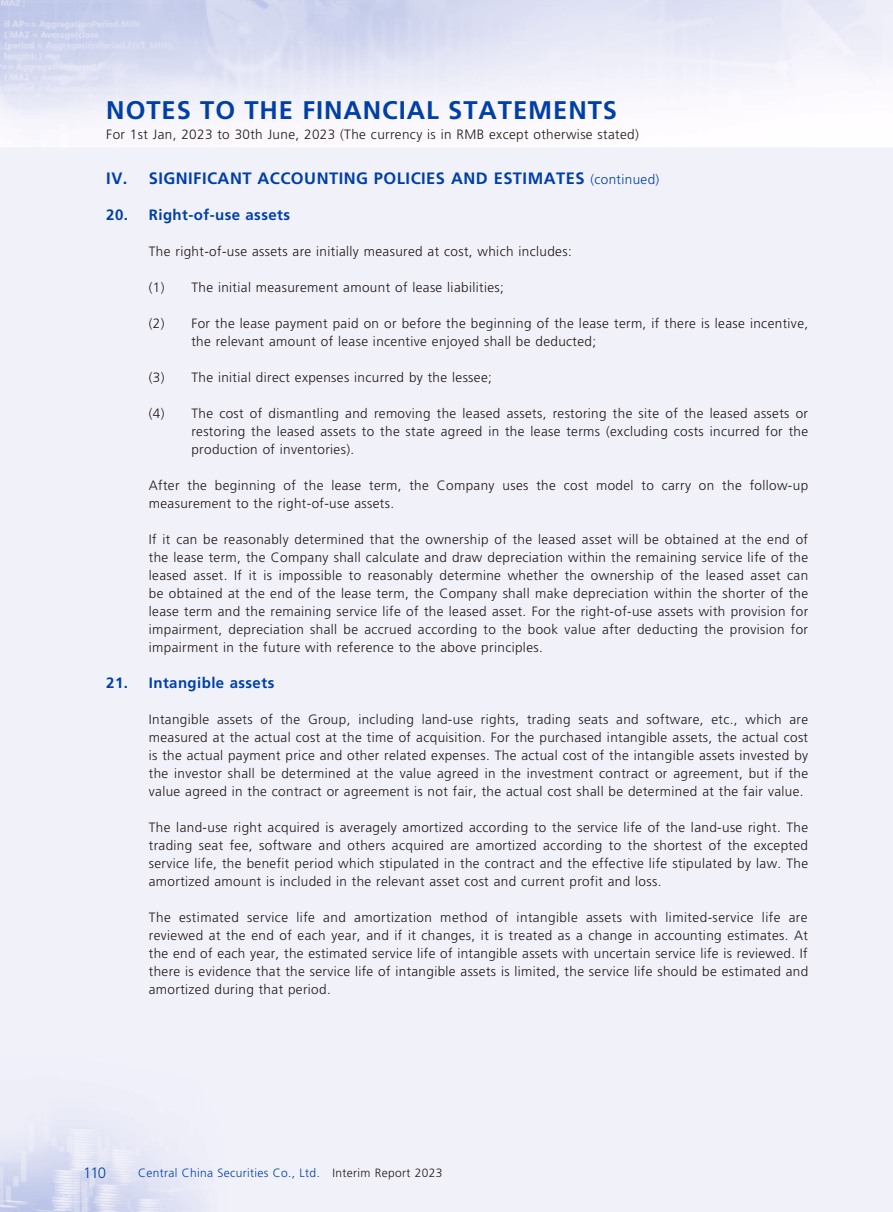
<style>
.page{position:relative;width:893px;height:1212px;background:#fff}
.page>*{position:absolute;margin:0;border:0;box-sizing:border-box;transform-origin:0 0}
.t1{font:700 25.5px "Frutiger LT Std";letter-spacing:.04em;color:#0040a6}
.t2{font:700 16.5px "Frutiger LT Std";letter-spacing:.03em;color:#0040a6}
.t3{font:700 15px "Frutiger LT Std";letter-spacing:.03em;color:#0040a6}
.t4{font:300 15px "Frutiger LT Std";color:#0040a6}
.t5{font:300 13.5px/18px "Frutiger LT Std";letter-spacing:.03em;color:#231916;text-align:justify}
.t6{font:300 12px "Frutiger LT Std";letter-spacing:.03em;color:#0040a6}
.s1{font-weight:300;font-size:13.5px}
.s2{color:#231916}
</style>
<div class="page">
<h1 class="t1" style="left:106px;top:95px;width:512px">NOTES TO THE FINANCIAL STATEMENTS</h1>
<p class="t5" style="left:106px;top:126px;width:534px">For 1st Jan, 2023 to 30th June, 2023 (The currency is in RMB except otherwise stated)</p>
<p class="t2" style="left:106px;top:168px;width:555px">IV. SIGNIFICANT ACCOUNTING POLICIES AND ESTIMATES <span class="s1">(continued)</span></p>
<p class="t3" style="left:106px;top:206px;width:185px">20. Right-of-use assets</p>
<p class="t5" style="left:149px;top:242px;width:424px">The right-of-use assets are initially measured at cost, which includes:</p>
<p class="t5" style="left:149px;top:278px;width:357px">(1) The initial measurement amount of lease liabilities;</p>
<p class="t5" style="left:191px;top:314px;width:618px;text-indent:-43px">(2) For the lease payment paid on or before the beginning of the lease term, if there is lease incentive, the relevant amount of lease incentive enjoyed shall be deducted;</p>
<p class="t5" style="left:149px;top:368px;width:345px">(3) The initial direct expenses incurred by the lessee;</p>
<p class="t5" style="left:191px;top:404px;width:618px;text-indent:-43px">(4) The cost of dismantling and removing the leased assets, restoring the site of the leased assets or restoring the leased assets to the state agreed in the lease terms (excluding costs incurred for the production of inventories).</p>
<p class="t5" style="left:149px;top:476px;width:661px">After the beginning of the lease term, the Company uses the cost model to carry on the follow-up measurement to the right-of-use assets.</p>
<p class="t5" style="left:149px;top:530px;width:661px">If it can be reasonably determined that the ownership of the leased asset will be obtained at the end of the lease term, the Company shall calculate and draw depreciation within the remaining service life of the leased asset. If it is impossible to reasonably determine whether the ownership of the leased asset can be obtained at the end of the lease term, the Company shall make depreciation within the shorter of the lease term and the remaining service life of the leased asset. For the right-of-use assets with provision for impairment, depreciation shall be accrued according to the book value after deducting the provision for impairment in the future with reference to the above principles.</p>
<p class="t3" style="left:106px;top:674px;width:170px">21. Intangible assets</p>
<p class="t5" style="left:149px;top:710px;width:661px">Intangible assets of the Group, including land-use rights, trading seats and software, etc., which are measured at the actual cost at the time of acquisition. For the purchased intangible assets, the actual cost is the actual payment price and other related expenses. The actual cost of the intangible assets invested by the investor shall be determined at the value agreed in the investment contract or agreement, but if the value agreed in the contract or agreement is not fair, the actual cost shall be determined at the fair value.</p>
<p class="t5" style="left:149px;top:818px;width:661px">The land-use right acquired is averagely amortized according to the service life of the land-use right. The trading seat fee, software and others acquired are amortized according to the shortest of the excepted service life, the benefit period which stipulated in the contract and the effective life stipulated by law. The amortized amount is included in the relevant asset cost and current profit and loss.</p>
<p class="t5" style="left:149px;top:908px;width:661px">The estimated service life and amortization method of intangible assets with limited-service life are reviewed at the end of each year, and if it changes, it is treated as a change in accounting estimates. At the end of each year, the estimated service life of intangible assets with uncertain service life is reviewed. If there is evidence that the service life of intangible assets is limited, the service life should be estimated and amortized during that period.</p>
<p class="t4" style="left:83px;top:1164px;width:25px">110</p>
<p class="t6" style="left:138px;top:1166px;width:306px">Central China Securities Co., Ltd. <span class="s2">Interim Report 2023</span></p>
</div>
